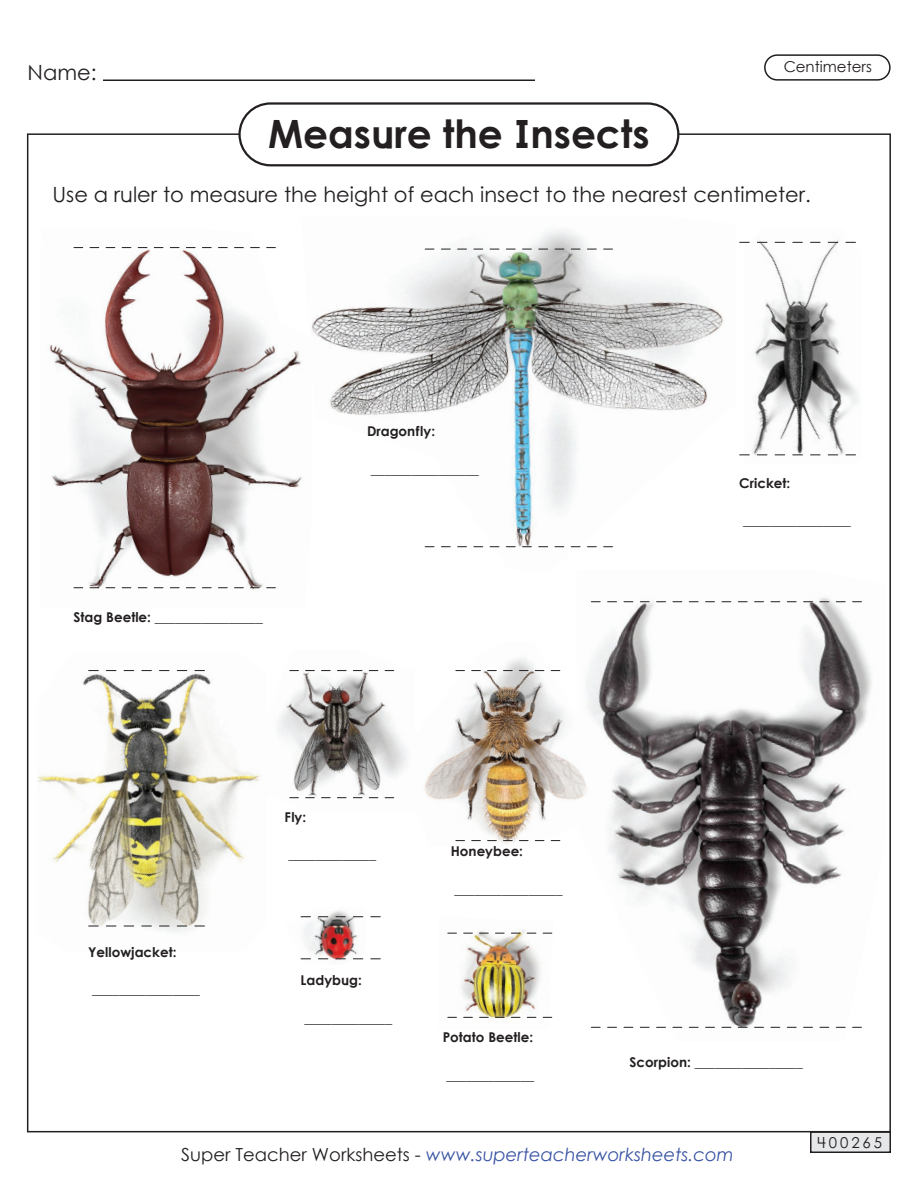
<style>
.page{position:relative;width:918px;height:1188px;background:#fff}
.page>*{position:absolute;margin:0;border:0;box-sizing:border-box;transform-origin:0 0}
.t1{font:700 39px "Century STW4";color:#231f20}
.t2{font:21px "Century STW4";color:#231f20}
.t3{font:21px "Century Gothic 2";color:#231f20}
.t4{font:italic 18px "Century Gothic 2";color:#3853a3}
.t5{font:15px "Century Gothic 2";color:#231f20}
.t6{font:15px "Century STW4";letter-spacing:.2em;color:#231f20}
.t7{font:13.5px "Century STW4";color:#231f20}
.t8{font:700 13.5px "Century STW4";color:#231f20}
.s1{font-weight:700}
.s2{font-style:normal;color:#231f20}
</style>
<div class="page">
<hr style="left:103px;top:80px;width:432px;height:1px;background:#231f20">
<div style="left:764px;top:54px;width:127px;height:27px;border:2px solid #231f20;border-radius:12px"></div>
<div style="left:238px;top:102px;width:441px;height:64px;border:2px solid #231f20;border-radius:31px"></div>
<div style="left:811px;top:1132px;width:79px;height:20px;background:#e6e7e9"></div>
<div style="left:810px;top:1131px;width:81px;height:22px;border:2px solid #231f20"></div>
<img style="left:278px;top:670px;width:130px;height:129px">
<img style="left:49px;top:247px;width:252px;height:344px">
<img style="left:301px;top:230px;width:423px;height:318px">
<img style="left:590px;top:597px;width:282px;height:431px">
<img style="left:744px;top:240px;width:115px;height:216px">
<img style="left:300px;top:910px;width:63px;height:50px">
<img style="left:424px;top:642px;width:168px;height:204px">
<img style="left:447px;top:930px;width:106px;height:89px">
<img style="left:37px;top:670px;width:223px;height:263px">
<svg style="left:74px;top:247px;width:201px;height:1px"></svg>
<svg style="left:591px;top:601px;width:270px;height:1px"></svg>
<svg style="left:425px;top:249px;width:188px;height:1px"></svg>
<svg style="left:740px;top:242px;width:116px;height:1px"></svg>
<svg style="left:89px;top:670px;width:116px;height:1px"></svg>
<svg style="left:456px;top:670px;width:104px;height:1px"></svg>
<svg style="left:290px;top:670px;width:104px;height:1px"></svg>
<svg style="left:448px;top:933px;width:104px;height:1px"></svg>
<svg style="left:301px;top:916px;width:79px;height:1px"></svg>
<svg style="left:74px;top:587px;width:201px;height:1px"></svg>
<svg style="left:591px;top:1027px;width:270px;height:1px"></svg>
<svg style="left:425px;top:546px;width:188px;height:1px"></svg>
<svg style="left:740px;top:454px;width:116px;height:1px"></svg>
<svg style="left:89px;top:926px;width:116px;height:1px"></svg>
<svg style="left:456px;top:840px;width:104px;height:1px"></svg>
<svg style="left:290px;top:797px;width:104px;height:1px"></svg>
<svg style="left:448px;top:1017px;width:104px;height:1px"></svg>
<svg style="left:301px;top:958px;width:79px;height:1px"></svg>
<h2 class="t3" style="left:28px;top:58px;width:71px">Name:</h2>
<p class="t5" style="left:784px;top:56px;width:90px">Centimeters</p>
<h1 class="t1" style="left:268px;top:104px;width:383px">Measure the Insects</h1>
<h2 class="t2" style="left:52px;top:179px;width:760px">Use a ruler to measure the height of each insect to the nearest centimeter.</h2>
<p class="t7" style="left:74px;top:608px;width:191px"><span class="s1">Stag Beetle:</span> ________________</p>
<p class="t8" style="left:367px;top:421px;width:70px">Dragonfly:</p>
<p class="t7" style="left:371px;top:460px;width:109px">________________</p>
<p class="t8" style="left:739px;top:473px;width:53px">Cricket:</p>
<p class="t7" style="left:743px;top:511px;width:109px">________________</p>
<p class="t8" style="left:88px;top:942px;width:90px">Yellowjacket:</p>
<p class="t7" style="left:92px;top:980px;width:109px">________________</p>
<p class="t8" style="left:285px;top:806px;width:23px">Fly:</p>
<p class="t7" style="left:288px;top:845px;width:89px">_____________</p>
<p class="t8" style="left:301px;top:970px;width:63px">Ladybug:</p>
<p class="t7" style="left:304px;top:1008px;width:89px">_____________</p>
<p class="t8" style="left:451px;top:841px;width:74px">Honeybee:</p>
<p class="t7" style="left:454px;top:880px;width:109px">________________</p>
<p class="t8" style="left:443px;top:1027px;width:92px">Potato Beetle:</p>
<p class="t7" style="left:446px;top:1066px;width:89px">_____________</p>
<p class="t7" style="left:629px;top:1053px;width:175px"><span class="s1">Scorpion:</span> ________________</p>
<h3 class="t4" style="left:181px;top:1142px;width:554px"><span class="s2">Super Teacher Worksheets -</span> www.superteacherworksheets.com</h3>
<p class="t6" style="left:817px;top:1132px;width:66px">400265</p>
</div>
